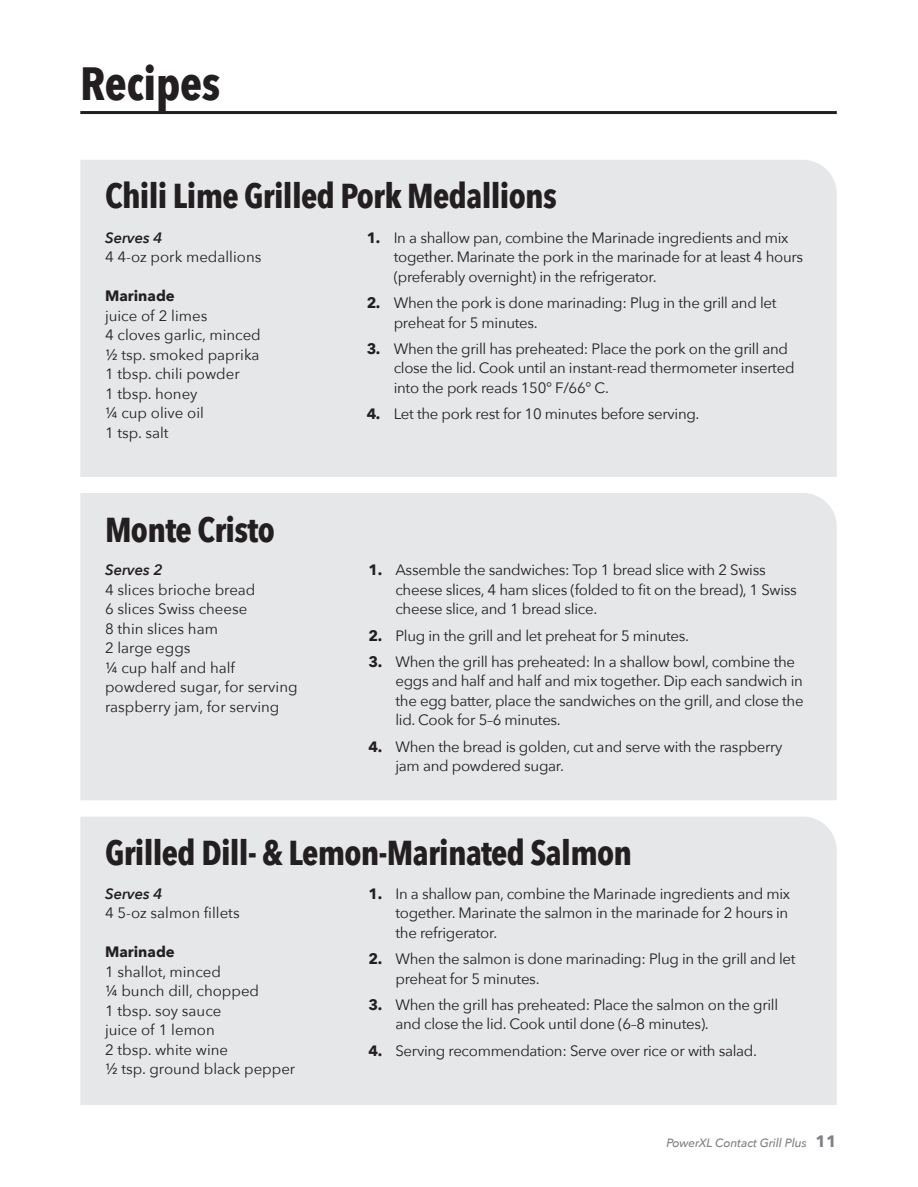
<style>
.page{position:relative;width:918px;height:1187px;background:#fff}
.page>*{position:absolute;margin:0;border:0;box-sizing:border-box;transform-origin:0 0}
.t1{font:700 46.5px "Avenir Next Condensed";letter-spacing:-.005em;color:#231f20}
.t2{font:700 34.5px "Avenir Next Condensed";letter-spacing:-.02em;color:#231f20}
.t3{font:15px/19.5px "Avenir Next";letter-spacing:-.02em;color:#231f20}
.t4{font:15px/19.5px "Avenir Next";color:#231f20}
.t5{font:italic 600 15px "Avenir Next";color:#231f20}
.t6{font:700 15px "Avenir Next";color:#231f20}
.t7{font:italic 500 12px "Avenir Next";letter-spacing:-.01em;color:#808285}
.s1{font-weight:700}
.s2{font-weight:700;font-style:normal;font-size:16.5px}
</style>
<div class="page">
<div style="left:80px;top:160px;width:756px;height:317px;background:#e6e7e9"></div>
<div style="left:80px;top:493px;width:756px;height:307px;background:#e6e7e9"></div>
<div style="left:80px;top:816px;width:756px;height:289px;background:#e6e7e9"></div>
<hr style="left:80px;top:111px;width:756px;height:3px;background:#231f20">
<h1 class="t1" style="left:80px;top:55px;width:142px">Recipes</h1>
<h2 class="t2" style="left:105px;top:175px;width:453px">Chili Lime Grilled Pork Medallions</h2>
<p class="t5" style="left:105px;top:225px;width:59px">Serves 4</p>
<p class="t4" style="left:105px;top:247px;width:158px">4 4-oz pork medallions</p>
<p class="t6" style="left:105px;top:283px;width:71px">Marinade</p>
<p class="t4" style="left:105px;top:305px;width:157px">juice of 2 limes<br>4 cloves garlic, minced ½ tsp. smoked paprika<br>1 tbsp. chili powder<br>1 tbsp. honey<br>¼ cup olive oil<br>1 tsp. salt</p>
<h2 class="t2" style="left:105px;top:508px;width:171px">Monte Cristo</h2>
<p class="t5" style="left:105px;top:557px;width:59px">Serves 2</p>
<p class="t4" style="left:105px;top:579px;width:194px">4 slices brioche bread<br>6 slices Swiss cheese<br>8 thin slices ham<br>2 large eggs<br>¼ cup half and half powdered sugar, for serving raspberry jam, for serving</p>
<p class="t3" style="left:393px;top:227px;width:411px;text-indent:-27px"><span class="s1">1.</span> In a shallow pan, combine the Marinade ingredients and mix together. Marinate the pork in the marinade for at least 4 hours (preferably overnight) in the refrigerator.</p>
<p class="t3" style="left:393px;top:292px;width:384px;text-indent:-27px"><span class="s1">2.</span> When the pork is done marinading: Plug in the grill and let preheat for 5 minutes.</p>
<p class="t3" style="left:393px;top:338px;width:402px;text-indent:-27px"><span class="s1">3.</span> When the grill has preheated: Place the pork on the grill and close the lid. Cook until an instant-read thermometer inserted into the pork reads 150° F/66° C.</p>
<p class="t3" style="left:366px;top:403px;width:334px"><span class="s1">4.</span> Let the pork rest for 10 minutes before serving.</p>
<p class="t3" style="left:395px;top:559px;width:403px;text-indent:-27px"><span class="s1">1.</span> Assemble the sandwiches: Top 1 bread slice with 2 Swiss cheese slices, 4 ham slices (folded to fit on the bread), 1 Swiss cheese slice, and 1 bread slice.</p>
<p class="t3" style="left:368px;top:625px;width:322px"><span class="s1">2.</span> Plug in the grill and let preheat for 5 minutes.</p>
<p class="t3" style="left:395px;top:651px;width:409px;text-indent:-27px"><span class="s1">3.</span> When the grill has preheated: In a shallow bowl, combine the eggs and half and half and mix together. Dip each sandwich in the egg batter, place the sandwiches on the grill, and close the lid. Cook for 5–6 minutes.</p>
<p class="t3" style="left:395px;top:736px;width:388px;text-indent:-27px"><span class="s1">4.</span> When the bread is golden, cut and serve with the raspberry jam and powdered sugar.</p>
<h2 class="t2" style="left:105px;top:832px;width:528px">Grilled Dill- &amp; Lemon-Marinated Salmon</h2>
<p class="t5" style="left:105px;top:880px;width:59px">Serves 4</p>
<p class="t4" style="left:105px;top:902px;width:136px">4 5-oz salmon fillets</p>
<p class="t6" style="left:105px;top:939px;width:71px">Marinade</p>
<p class="t4" style="left:105px;top:961px;width:192px">1 shallot, minced<br>¼ bunch dill, chopped<br>1 tbsp. soy sauce<br>juice of 1 lemon<br>2 tbsp. white wine<br>½ tsp. ground black pepper</p>
<p class="t3" style="left:395px;top:883px;width:396px;text-align:justify;text-indent:-27px"><span class="s1">1.</span> In a shallow pan, combine the Marinade ingredients and mix together. Marinate the salmon in the marinade for 2 hours in the refrigerator.</p>
<p class="t3" style="left:395px;top:948px;width:401px;text-indent:-27px"><span class="s1">2.</span> When the salmon is done marinading: Plug in the grill and let preheat for 5 minutes.</p>
<p class="t3" style="left:395px;top:994px;width:384px;text-indent:-27px"><span class="s1">3.</span> When the grill has preheated: Place the salmon on the grill and close the lid. Cook until done (6–8 minutes).</p>
<p class="t3" style="left:368px;top:1040px;width:390px"><span class="s1">4.</span> Serving recommendation: Serve over rice or with salad.</p>
<p class="t7" style="left:666px;top:1132px;width:172px">PowerXL Contact Grill Plus <span class="s2">11</span></p>
</div>
